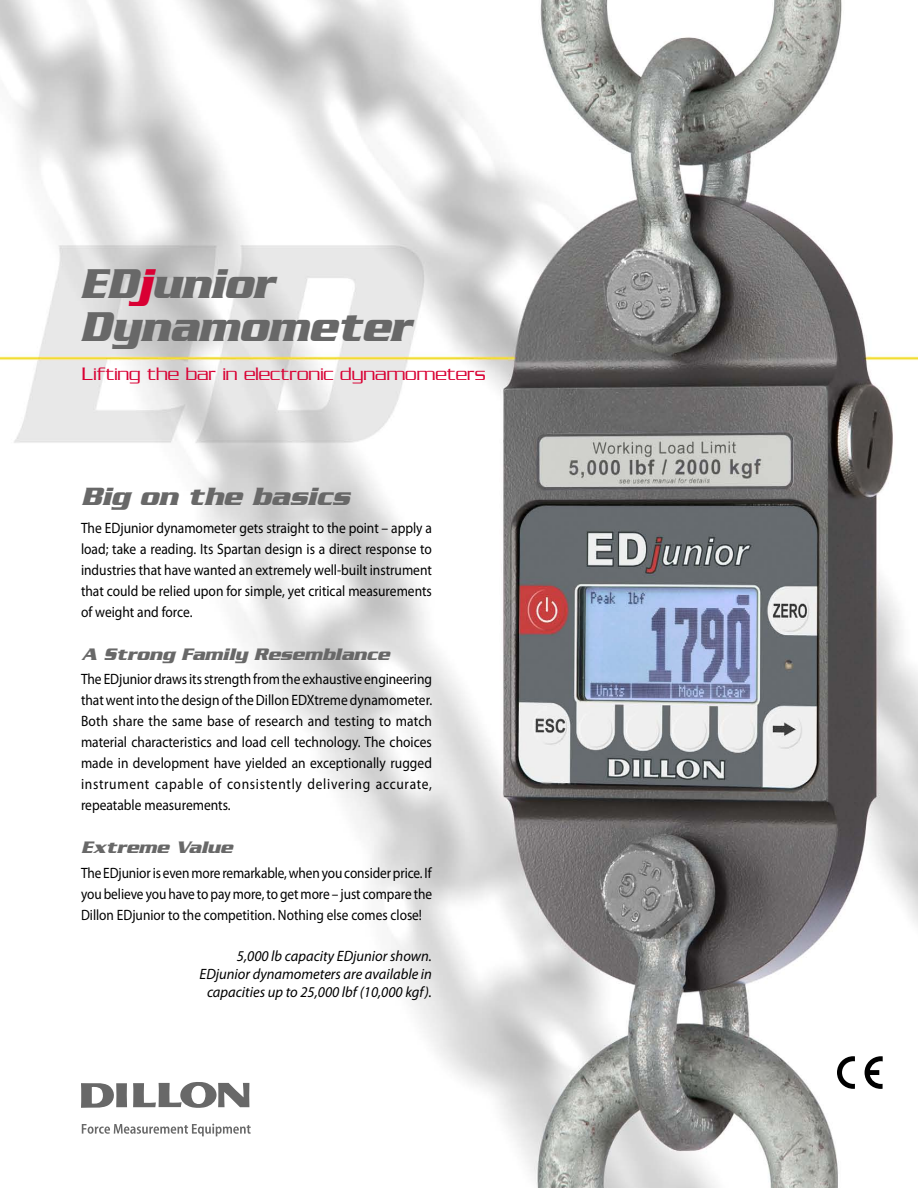
<style>
.page{position:relative;width:918px;height:1188px;background:#fff}
.page>*{position:absolute;margin:0;border:0;box-sizing:border-box;transform-origin:0 0}
.t1{font:italic 700 45px "Serpentine ICG";color:#686868;scale:.91 1}
.t2{font:italic 700 27px "Serpentine ICG";color:#686868}
.t3{font:300 19.5px "Serpentine ICG";color:#d90033}
.t4{font:italic 700 18px "Serpentine ICG";color:#686868}
.t5{font:15px/21px "Myriad Pro";color:#000;text-align:justify;scale:.9 1}
.t6{font:15px/21px "Myriad Pro";color:#000;text-align:justify;scale:.89 1}
.t7{font:italic 15px/18px "Myriad Pro";color:#000;text-align:right}
.s1{color:#d90033}
</style>
<div class="page">
<img style="left:0;top:0;width:918px;height:1188px">
<svg style="left:81px;top:1082px;width:168px;height:27px"></svg>
<svg style="left:82px;top:1124px;width:169px;height:12px"></svg>
<svg style="left:865px;top:1056px;width:18px;height:33px"></svg>
<svg style="left:837px;top:1056px;width:18px;height:33px"></svg>
<p class="t1" style="left:80px;top:257px;width:215px">ED<span class="s1">j</span>unior</p>
<p class="t1" style="left:80px;top:301px;width:365px">Dynamometer</p>
<p class="t3" style="left:82px;top:363px;width:405px">Lifting the bar in electronic dynamometers</p>
<p class="t2" style="left:81px;top:481px;width:270px">Big on the basics</p>
<p class="t5" style="left:81px;top:517px;width:392px">The EDjunior dynamometer gets straight to the point – apply a load; take a reading. Its Spartan design is a direct response to industries that have wanted an extremely well-built instrument that could be relied upon for simple, yet critical measurements of weight and force.</p>
<p class="t4" style="left:81px;top:644px;width:310px">A Strong Family Resemblance</p>
<p class="t5" style="left:81px;top:668px;width:392px">The EDjunior draws its strength from the exhaustive engineering that went into the design of the Dillon EDXtreme dynamometer.<br>Both share the same base of research and testing to match material characteristics and load cell technology. The choices made in development have yielded an exceptionally rugged instrument capable of consistently delivering accurate, repeatable measurements.</p>
<p class="t4" style="left:81px;top:837px;width:153px">Extreme Value</p>
<p class="t6" style="left:81px;top:862px;width:396px">The EDjunior is even more remarkable, when you consider price. If you believe you have to pay more, to get more – just compare the Dillon EDjunior to the competition. Nothing else comes close!</p>
<p class="t7" style="left:200px;top:947px;width:234px">5,000 lb capacity EDjunior shown.<br>EDjunior dynamometers are available in capacities up to 25,000 lbf (10,000 kgf).</p>
</div>
